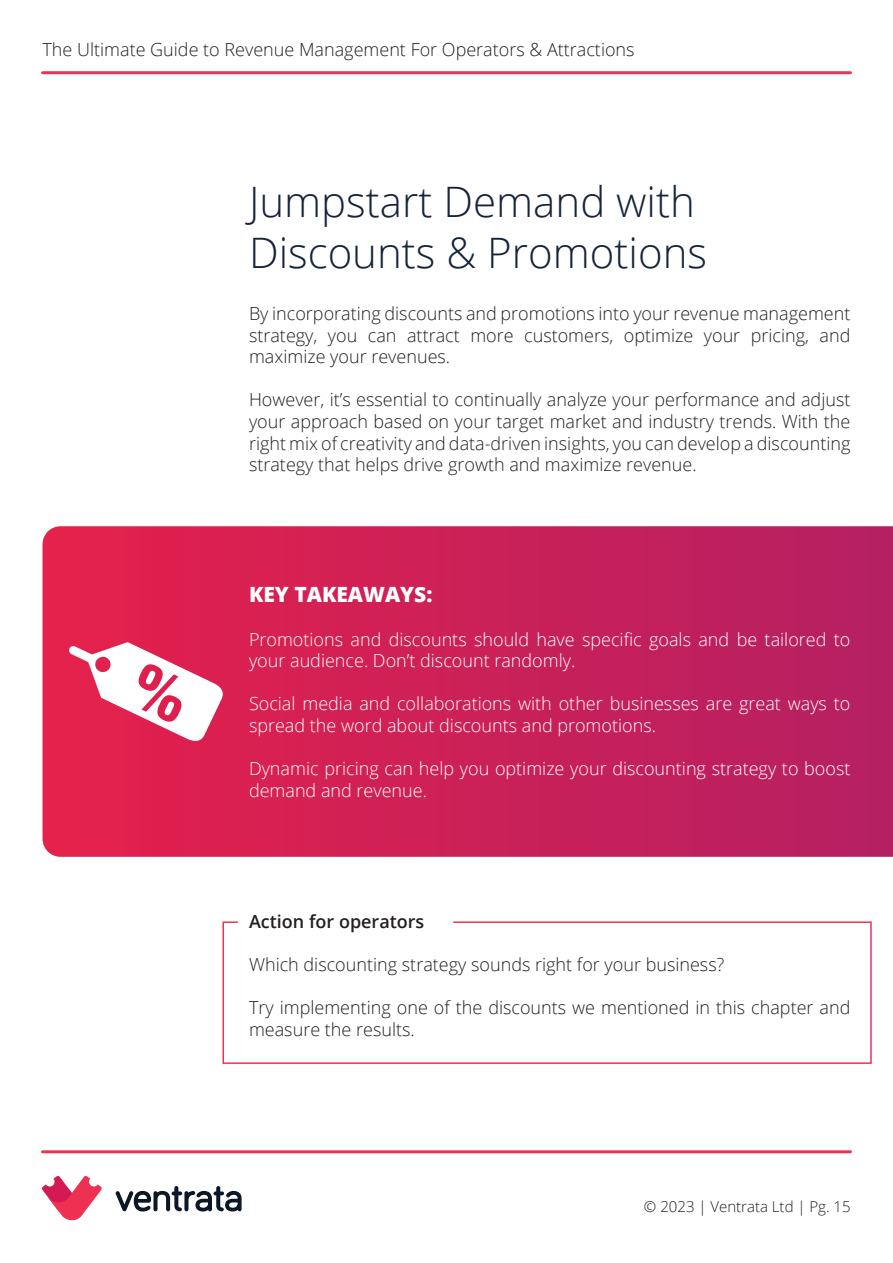
<style>
.page{position:relative;width:893px;height:1263px;background:#fff}
.page>*{position:absolute;margin:0;border:0;box-sizing:border-box;transform-origin:0 0}
.t1{font:300 42px/50.4px "Open Sans";color:#16243a}
.t2{font:800 21px "Open Sans";color:#fff}
.t3{font:300 18px/21.6px "Open Sans";color:#231f20;text-align:justify}
.t4{font:300 18px/21.6px "Open Sans";color:#fff}
.t5{font:600 18px "Open Sans";color:#231f20}
.t6{font:300 15px "Open Sans";color:#231f20}
</style>
<div class="page">
<hr style="left:43px;top:1150px;width:807px;height:3px;background:#ee3253">
<hr style="left:43px;top:71px;width:807px;height:3px;background:#ee3253">
<svg style="left:42px;top:1176px;width:60px;height:44px"></svg>
<svg style="left:116px;top:1186px;width:126px;height:25px"></svg>
<svg style="left:222px;top:921px;width:650px;height:143px"></svg>
<svg style="left:43px;top:526px;width:850px;height:331px;background:#cb2057"></svg>
<svg style="left:68px;top:642px;width:157px;height:100px"></svg>
<p class="t3" style="left:43px;top:38px;width:594px">The Ultimate Guide to Revenue Management For Operators &amp; Attractions</p>
<h1 class="t1" style="left:249px;top:176px;width:460px">Jumpstart Demand with<br>Discounts &amp; Promotions</h1>
<p class="t3" style="left:249px;top:302px;width:603px">By incorporating discounts and promotions into your revenue management strategy, you can attract more customers, optimize your pricing, and maximize your revenues.</p>
<p class="t3" style="left:249px;top:389px;width:603px">However, it’s essential to continually analyze your performance and adjust your approach based on your target market and industry trends. With the right mix of creativity and data-driven insights, you can develop a discounting strategy that helps drive growth and maximize revenue.</p>
<p class="t2" style="left:249px;top:579px;width:185px">KEY TAKEAWAYS:</p>
<p class="t4" style="left:249px;top:628px;width:603px">Promotions and discounts should have specific goals and be tailored to your audience. Don’t discount randomly.</p>
<p class="t4" style="left:249px;top:692px;width:603px">Social media and collaborations with other businesses are great ways to spread the word about discounts and promotions.</p>
<p class="t4" style="left:249px;top:757px;width:603px">Dynamic pricing can help you optimize your discounting strategy to boost demand and revenue.</p>
<p class="t5" style="left:249px;top:909px;width:177px">Action for operators</p>
<p class="t3" style="left:249px;top:953px;width:477px">Which discounting strategy sounds right for your business?</p>
<p class="t3" style="left:249px;top:996px;width:603px">Try implementing one of the discounts we mentioned in this chapter and measure the results.</p>
<p class="t6" style="left:644px;top:1196px;width:208px">© 2023 | Ventrata Ltd | Pg. 15</p>
</div>
